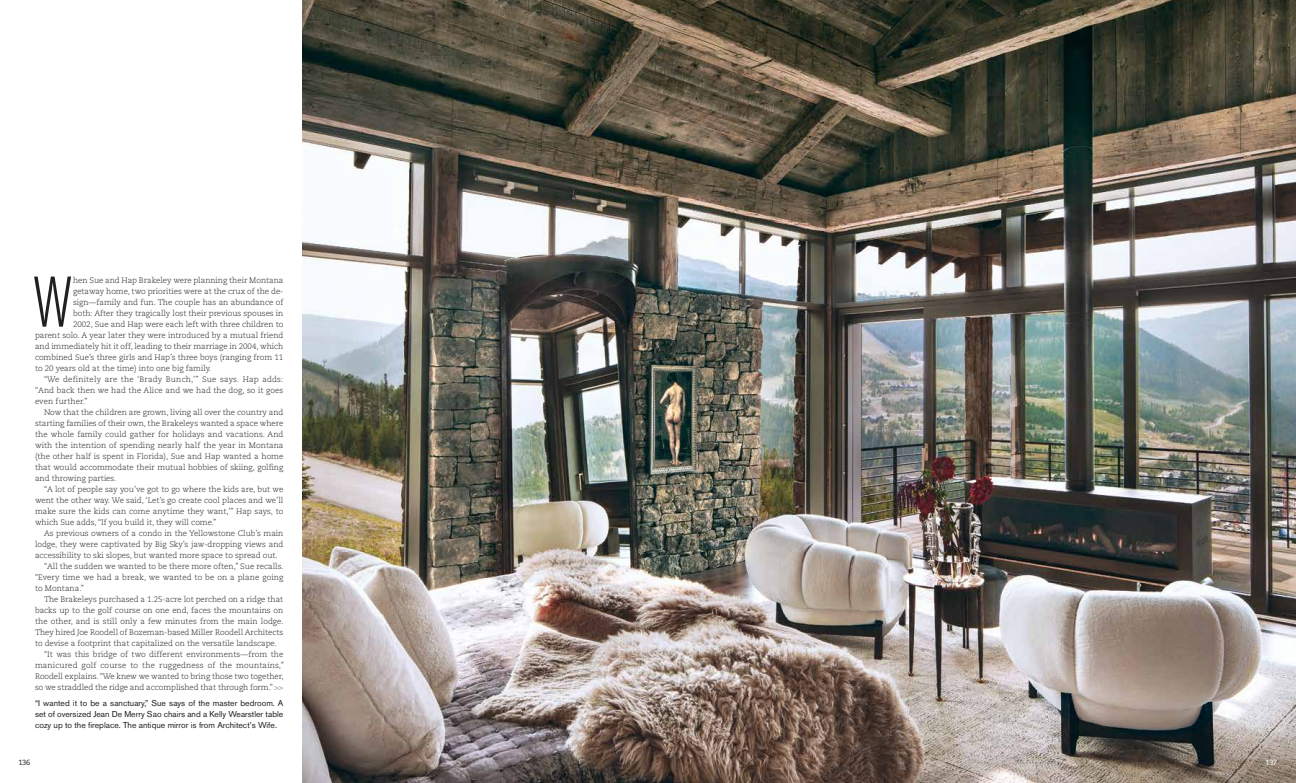
<style>
.page{position:relative;width:1296px;height:783px;background:#fff}
.page>*{position:absolute;margin:0;border:0;box-sizing:border-box;transform-origin:0 0}
.t1{font:300 condensed 71px "Akzidenz Grotesk BE";color:#231f20}
.t2{font:8.5px/11px "Akzidenz Grotesk BE";color:#231f20;text-align:justify}
.t3{font:300 8px "Caecilia";letter-spacing:-.005em;color:#231f20}
.t4{font:300 8px "Caecilia";letter-spacing:.02em;color:#231f20}
.t5{font:7.5px "Caecilia";color:#231f20}
.t6{font:7.5px "Caecilia";color:#fff}
.s1{font-family:"Fairfield LH";font-weight:500;font-size:7.5px;color:#636466}
</style>
<div class="page">
<img style="left:302px;top:0;width:994px;height:783px">
<h1 class="t1" style="left:33px;top:264px;width:41px">W</h1>
<p class="t3" style="left:73px;top:276px;width:212px">hen Sue and Hap Brakeley were planning their Montana</p>
<p class="t3" style="left:73px;top:287px;width:212px">getaway home, two priorities were at the crux of the de-</p>
<p class="t3" style="left:73px;top:298px;width:212px">sign—family and fun. The couple has an abundance of</p>
<p class="t3" style="left:73px;top:309px;width:212px">both: After they tragically lost their previous spouses in</p>
<p class="t3" style="left:73px;top:320px;width:212px">2002, Sue and Hap were each left with three children to</p>
<p class="t3" style="left:35px;top:331px;width:250px">parent solo. A year later they were introduced by a mutual friend</p>
<p class="t3" style="left:35px;top:342px;width:250px">and immediately hit it off, leading to their marriage in 2004, which</p>
<p class="t3" style="left:35px;top:353px;width:250px">combined Sue’s three girls and Hap’s three boys (ranging from 11</p>
<p class="t3" style="left:35px;top:364px;width:178px">to 20 years old at the time) into one big family.</p>
<p class="t4" style="left:44px;top:375px;width:241px">“We definitely are the ‘Brady Bunch,’” Sue says. Hap adds:</p>
<p class="t3" style="left:35px;top:386px;width:250px">“And back then we had the Alice and we had the dog, so it goes</p>
<p class="t3" style="left:35px;top:397px;width:54px">even further.”</p>
<p class="t3" style="left:44px;top:408px;width:241px">Now that the children are grown, living all over the country and</p>
<p class="t3" style="left:35px;top:419px;width:250px">starting families of their own, the Brakeleys wanted a space where</p>
<p class="t3" style="left:35px;top:430px;width:250px">the whole family could gather for holidays and vacations. And</p>
<p class="t3" style="left:35px;top:441px;width:250px">with the intention of spending nearly half the year in Montana</p>
<p class="t3" style="left:35px;top:452px;width:250px">(the other half is spent in Florida), Sue and Hap wanted a home</p>
<p class="t3" style="left:35px;top:463px;width:250px">that would accommodate their mutual hobbies of skiing, golfing</p>
<p class="t3" style="left:35px;top:474px;width:83px">and throwing parties.</p>
<p class="t3" style="left:44px;top:485px;width:241px">“A lot of people say you’ve got to go where the kids are, but we</p>
<p class="t3" style="left:35px;top:496px;width:250px">went the other way. We said, ‘Let’s go create cool places and we’ll</p>
<p class="t3" style="left:35px;top:507px;width:250px">make sure the kids can come anytime they want,’” Hap says, to</p>
<p class="t3" style="left:35px;top:518px;width:183px">which Sue adds, “If you build it, they will come.”</p>
<p class="t3" style="left:44px;top:529px;width:241px">As previous owners of a condo in the Yellowstone Club’s main</p>
<p class="t3" style="left:35px;top:540px;width:250px">lodge, they were captivated by Big Sky’s jaw-dropping views and</p>
<p class="t3" style="left:35px;top:551px;width:244px">accessibility to ski slopes, but wanted more space to spread out.</p>
<p class="t3" style="left:44px;top:562px;width:241px">“All the sudden we wanted to be there more often,” Sue recalls.</p>
<p class="t3" style="left:35px;top:573px;width:250px">“Every time we had a break, we wanted to be on a plane going</p>
<p class="t3" style="left:35px;top:584px;width:50px">to Montana.”</p>
<p class="t3" style="left:44px;top:595px;width:241px">The Brakeleys purchased a 1.25-acre lot perched on a ridge that</p>
<p class="t3" style="left:35px;top:606px;width:250px">backs up to the golf course on one end, faces the mountains on</p>
<p class="t3" style="left:35px;top:617px;width:250px">the other, and is still only a few minutes from the main lodge.</p>
<p class="t3" style="left:35px;top:628px;width:250px">They hired Joe Roodell of Bozeman-based Miller Roodell Architects</p>
<p class="t3" style="left:35px;top:639px;width:243px">to devise a footprint that capitalized on the versatile landscape.</p>
<p class="t3" style="left:44px;top:650px;width:241px">“It was this bridge of two different environments—from the</p>
<p class="t3" style="left:35px;top:661px;width:250px">manicured golf course to the ruggedness of the mountains,”</p>
<p class="t3" style="left:35px;top:672px;width:250px">Roodell explains. “We knew we wanted to bring those two together,</p>
<p class="t3" style="left:35px;top:683px;width:250px">so we straddled the ridge and accomplished that through form.” <span class="s1">&gt;&gt;</span></p>
<p class="t2" style="left:35px;top:697px;width:250px">“I wanted it to be a sanctuary,” Sue says of the master bedroom. A set of oversized Jean De Merry Sao chairs and a Kelly Wearstler table cozy up to the fireplace. The antique mirror is from Architect’s Wife.</p>
<p class="t5" style="left:18px;top:758px;width:13px">136</p>
<p class="t6" style="left:1266px;top:758px;width:13px">137</p>
</div>
